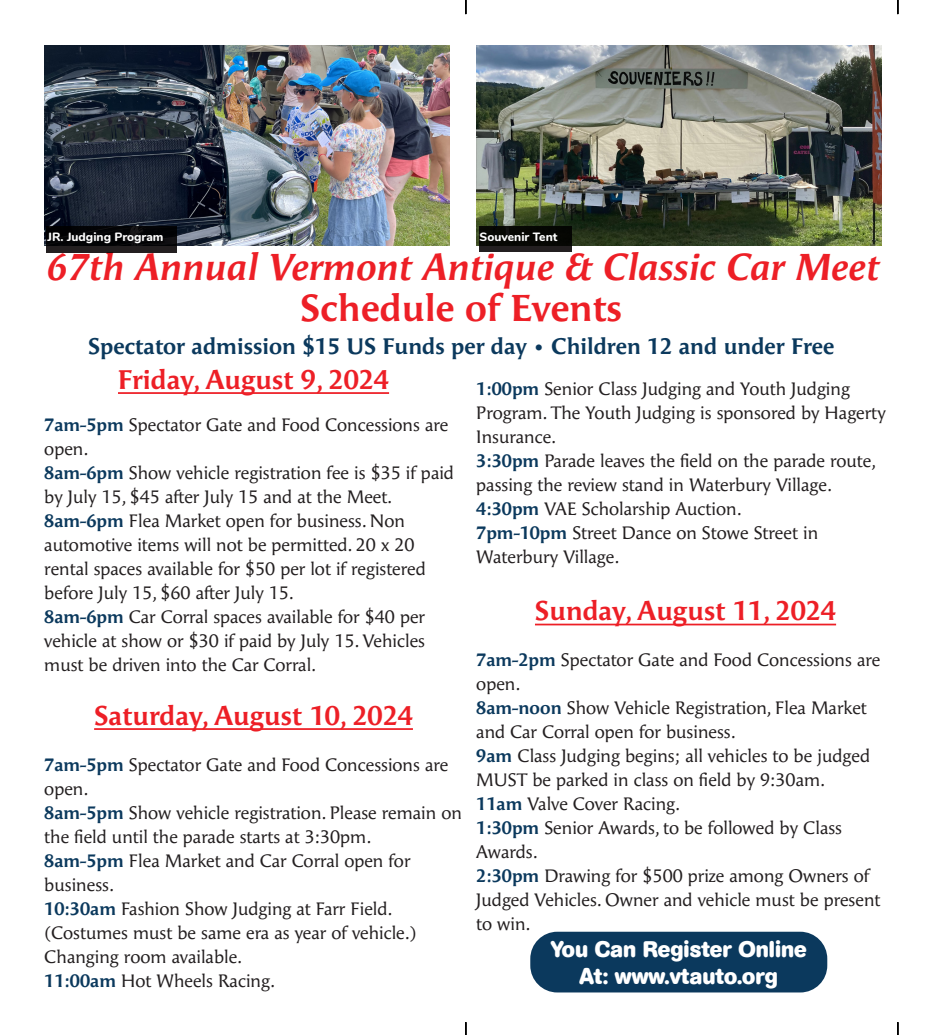
<style>
.page{position:relative;width:927px;height:1035px;background:#fff}
.page>*{position:absolute;margin:0;border:0;box-sizing:border-box;transform-origin:0 0}
.t1{font:italic 700 37.5px "Angie Pro";color:#ed1f26}
.t2{font:700 37.5px "Angie Pro";color:#ed1f26}
.t3{font:700 27px "Angie Pro";color:#ed1f26}
.t4{font:700 22.5px "Angie Pro";color:#0b395d}
.t5{font:700 22.5px/27px "AG Book Rounded";color:#fff;text-align:center}
.t6{font:18px/24px "Angie Pro";color:#231f20}
.t7{font:800 12px "Nunito";color:#fff}
.s1{font-weight:700;color:#0b395d}
</style>
<div class="page">
<img style="left:44px;top:46px;width:405px;height:200px">
<img style="left:476px;top:46px;width:405px;height:200px">
<hr style="left:118px;top:392px;width:271px;height:2px;background:#ed1f26">
<hr style="left:94px;top:728px;width:319px;height:2px;background:#ed1f26">
<hr style="left:535px;top:624px;width:301px;height:1px;background:#ed1f26">
<div style="left:530px;top:932px;width:297px;height:60px;background:#0b395d;border-radius:27px"></div>
<svg style="left:479px;top:226px;width:92px;height:25px;background:#0c0c09"></svg>
<svg style="left:47px;top:226px;width:130px;height:27px;background:#0c0c0d"></svg>
<svg style="left:465px;top:1px;width:2px;height:13px"></svg>
<svg style="left:465px;top:1022px;width:2px;height:13px"></svg>
<svg style="left:898px;top:1px;width:1px;height:13px"></svg>
<svg style="left:898px;top:1022px;width:1px;height:13px"></svg>
<p class="t7" style="left:48px;top:228px;width:117px">JR. Judging Program</p>
<p class="t7" style="left:480px;top:228px;width:79px">Souvenir Tent</p>
<h1 class="t1" style="left:45px;top:241px;width:835px">67th Annual Vermont Antique &amp; Classic Car Meet</h1>
<h1 class="t2" style="left:300px;top:280px;width:324px">Schedule of Events</h1>
<p class="t4" style="left:88px;top:330px;width:748px">Spectator admission $15 US Funds per day • Children 12 and under Free</p>
<h2 class="t3" style="left:118px;top:360px;width:273px">Friday, August 9, 2024</h2>
<p class="t6" style="left:44px;top:412px;width:411px"><span class="s1">7am-5pm</span> Spectator Gate and Food Concessions are open.<br><span class="s1">8am-6pm</span> Show vehicle registration fee is $35 if paid by July 15, $45 after July 15 and at the Meet.<br><span class="s1">8am-6pm</span> Flea Market open for business. Non automotive items will not be permitted. 20 x 20 rental spaces available for $50 per lot if registered before July 15, $60 after July 15.<br><span class="s1">8am-6pm</span> Car Corral spaces available for $40 per vehicle at show or $30 if paid by July 15. Vehicles must be driven into the Car Corral.</p>
<h2 class="t3" style="left:94px;top:696px;width:320px">Saturday, August 10, 2024</h2>
<p class="t6" style="left:44px;top:751px;width:419px"><span class="s1">7am-5pm</span> Spectator Gate and Food Concessions are open.<br><span class="s1">8am-5pm</span> Show vehicle registration. Please remain on the field until the parade starts at 3:30pm.<br><span class="s1">8am-5pm</span> Flea Market and Car Corral open for business.<br><span class="s1">10:30am</span> Fashion Show Judging at Farr Field. (Costumes must be same era as year of vehicle.)<br>Changing room available.<br><span class="s1">11:00am</span> Hot Wheels Racing.</p>
<p class="t6" style="left:476px;top:375px;width:411px"><span class="s1">1:00pm</span> Senior Class Judging and Youth Judging Program. The Youth Judging is sponsored by Hagerty Insurance.<br><span class="s1">3:30pm</span> Parade leaves the field on the parade route, passing the review stand in Waterbury Village.<br><span class="s1">4:30pm</span> VAE Scholarship Auction.<br><span class="s1">7pm-10pm</span> Street Dance on Stowe Street in Waterbury Village.</p>
<h2 class="t3" style="left:535px;top:591px;width:303px">Sunday, August 11, 2024</h2>
<p class="t6" style="left:476px;top:647px;width:406px"><span class="s1">7am-2pm</span> Spectator Gate and Food Concessions are open.<br><span class="s1">8am-noon</span> Show Vehicle Registration, Flea Market and Car Corral open for business.<br><span class="s1">9am</span> Class Judging begins; all vehicles to be judged MUST be parked in class on field by 9:30am.<br><span class="s1">11am</span> Valve Cover Racing.<br><span class="s1">1:30pm</span> Senior Awards, to be followed by Class Awards.<br><span class="s1">2:30pm</span> Drawing for $500 prize among Owners of Judged Vehicles. Owner and vehicle must be present to win.</p>
<p class="t5" style="left:551px;top:936px;width:258px">You Can Register Online<br>At: www.vtauto.org</p>
</div>
